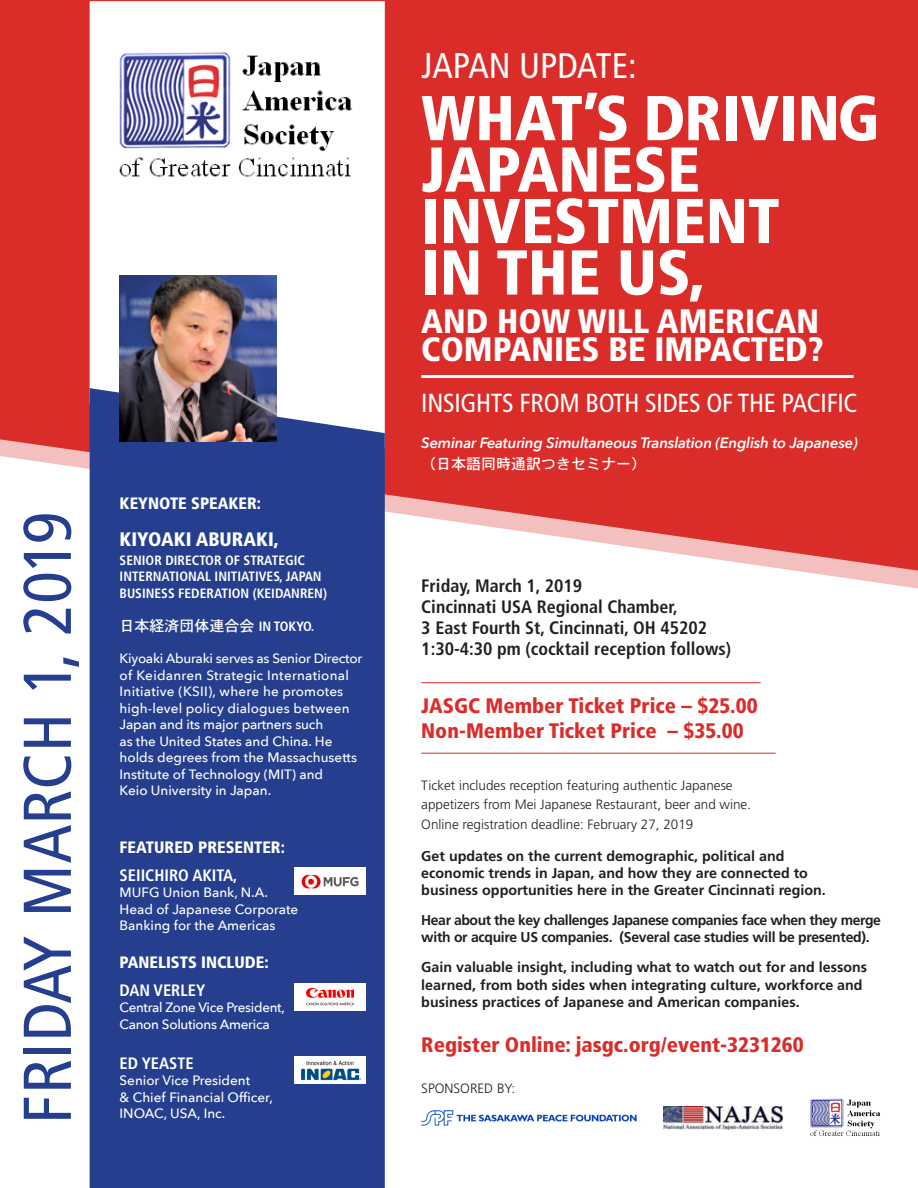
<style>
.page{position:relative;width:918px;height:1188px;background:#fff}
.page>*{position:absolute;margin:0;border:0;box-sizing:border-box;transform-origin:0 0}
.t1{font:condensed 67.5px "Frutiger";color:#253f8e}
.t2{font:900 condensed 63.15px/51.4px "Frutiger";color:#fff}
.t3{font:condensed 35.55px "Frutiger";color:#fff}
.t4{font:900 condensed 33.75px/28.5px "Frutiger";color:#fff}
.t5{font:condensed 26.1px "Frutiger";letter-spacing:-.01em;color:#fff}
.t6{font:900 condensed 21px/25.2px "Frutiger";color:#da2d29}
.t7{font:900 condensed 19.5px "Frutiger";color:#fff}
.t8{font:700 condensed 18px/21px "Frutiger";color:#231f20}
.t9{font:900 condensed 16.5px "Frutiger";color:#fff}
.t10{font:700 condensed 16.5px "Frutiger";color:#fff}
.t11{font:italic 600 15px/21.6px "Avenir Next";letter-spacing:-.015em;color:#fff}
.t12{font:15px "Osaka";color:#fff}
.t13{font:700 14.25px/17.1px "Frutiger";color:#231f20}
.t14{font:700 14.25px/17.1px "Frutiger";letter-spacing:-.03em;color:#231f20}
.t15{font:500 13.5px/16.5px "Avenir Next";color:#fff}
.t16{font:300 13.5px/19.5px "Frutiger";color:#231f20}
.t17{font:700 condensed 13.5px/16.5px "Frutiger";color:#fff}
.t18{font:500 13.5px/16.5px "Avenir Next";letter-spacing:-.02em;color:#fff}
.s1{font-family:"Frutiger";font-weight:700;font-stretch:condensed;font-size:13.5px}
.s2{font-family:"Osaka";font-weight:400;font-style:normal}
</style>
<div class="page">
<svg style="left:0;top:0;width:918px;height:571px;fill:#da2d29"></svg>
<svg style="left:90px;top:1px;width:295px;height:387px"></svg>
<div style="left:90px;top:388px;width:295px;height:800px;background:#253f8e"></div>
<img style="left:116px;top:50px;width:242px;height:132px">
<img style="left:810px;top:1098px;width:70px;height:38px">
<img style="left:421px;top:1110px;width:216px;height:16px">
<img style="left:664px;top:1107px;width:118px;height:22px">
<img style="left:120px;top:276px;width:157px;height:166px">
<hr style="left:421px;top:682px;width:340px;height:1px;background:#da2d29">
<hr style="left:421px;top:753px;width:355px;height:1px;background:#da2d29">
<hr style="left:421px;top:375px;width:433px;height:3px;background:#fff">
<div style="left:294px;top:983px;width:72px;height:28px;background:#fff"></div>
<img style="left:307px;top:987px;width:46px;height:19px">
<div style="left:294px;top:1057px;width:72px;height:27px;background:#fff"></div>
<img style="left:300px;top:1060px;width:61px;height:21px">
<div style="left:294px;top:868px;width:72px;height:27px;background:#fff"></div>
<img style="left:301px;top:874px;width:58px;height:15px">
<p class="t1" style="left:8px;top:1124px;width:614px;rotate:-90deg">FRIDAY MARCH 1, 2019</p>
<p class="t9" style="left:120px;top:493px;width:143px">KEYNOTE SPEAKER:</p>
<p class="t7" style="left:120px;top:528px;width:161px">KIYOAKI ABURAKI,</p>
<p class="t17" style="left:120px;top:552px;width:209px">SENIOR DIRECTOR OF STRATEGIC<br>INTERNATIONAL INITIATIVES, JAPAN<br>BUSINESS FEDERATION (KEIDANREN)</p>
<p class="t12" style="left:120px;top:616px;width:196px">日本経済団体連合会 <span class="s1">IN TOKYO.</span></p>
<p class="t15" style="left:120px;top:650px;width:244px">Kiyoaki Aburaki serves as Senior Director of Keidanren Strategic International Initiative (KSII), where he promotes high-level policy dialogues between Japan and its major partners such<br>as the United States and China. He holds degrees from the Massachusetts Institute of Technology (MIT) and<br>Keio University in Japan.</p>
<p class="t9" style="left:120px;top:838px;width:167px">FEATURED PRESENTER:</p>
<p class="t10" style="left:120px;top:865px;width:119px">SEIICHIRO AKITA,</p>
<p class="t15" style="left:120px;top:884px;width:180px">MUFG Union Bank, N.A.<br>Head of Japanese Corporate<br>Banking for the Americas</p>
<p class="t9" style="left:120px;top:953px;width:151px">PANELISTS INCLUDE:</p>
<p class="t10" style="left:120px;top:980px;width:87px">DAN VERLEY</p>
<p class="t18" style="left:120px;top:999px;width:167px">Central Zone Vice President,<br>Canon Solutions America</p>
<p class="t10" style="left:120px;top:1053px;width:75px">ED YEASTE</p>
<p class="t15" style="left:120px;top:1072px;width:155px">Senior Vice President<br>&amp; Chief Financial Officer,<br>INOAC, USA, Inc.</p>
<p class="t3" style="left:421px;top:45px;width:217px">JAPAN UPDATE:</p>
<p class="t2" style="left:421px;top:92px;width:460px">WHAT’S DRIVING<br>JAPANESE<br>INVESTMENT<br>IN THE US,</p>
<p class="t4" style="left:421px;top:307px;width:404px">AND HOW WILL AMERICAN<br>COMPANIES BE IMPACTED?</p>
<p class="t5" style="left:421px;top:388px;width:438px">INSIGHTS FROM BOTH SIDES OF THE PACIFIC</p>
<p class="t11" style="left:421px;top:431px;width:438px">Seminar Featuring Simultaneous Translation (English to Japanese)<span class="s2">（日本語同時通訳つきセミナー）</span></p>
<p class="t8" style="left:421px;top:575px;width:162px">Friday, March 1, 2019</p>
<p class="t8" style="left:421px;top:596px;width:287px">Cincinnati USA Regional Chamber,<br>3 East Fourth St, Cincinnati, OH 45202</p>
<p class="t8" style="left:421px;top:638px;width:311px">1:30-4:30 pm (cocktail reception follows)</p>
<p class="t6" style="left:421px;top:693px;width:338px">JASGC Member Ticket Price – $25.00<br>Non-Member Ticket Price – $35.00</p>
<p class="t16" style="left:421px;top:775px;width:331px">Ticket includes reception featuring authentic Japanese appetizers from Mei Japanese Restaurant, beer and wine.</p>
<p class="t16" style="left:421px;top:814px;width:274px">Online registration deadline: February 27, 2019</p>
<p class="t13" style="left:421px;top:847px;width:406px">Get updates on the current demographic, political and economic trends in Japan, and how they are connected to business opportunities here in the Greater Cincinnati region.</p>
<p class="t14" style="left:421px;top:912px;width:461px">Hear about the key challenges Japanese companies face when they merge with or acquire US companies. (Several case studies will be presented).</p>
<p class="t13" style="left:421px;top:959px;width:447px">Gain valuable insight, including what to watch out for and lessons learned, from both sides when integrating culture, workforce and business practices of Japanese and American companies.</p>
<p class="t6" style="left:421px;top:1032px;width:384px">Register Online: jasgc.org/event-3231260</p>
<p class="t16" style="left:421px;top:1078px;width:96px">SPONSORED BY:</p>
</div>
